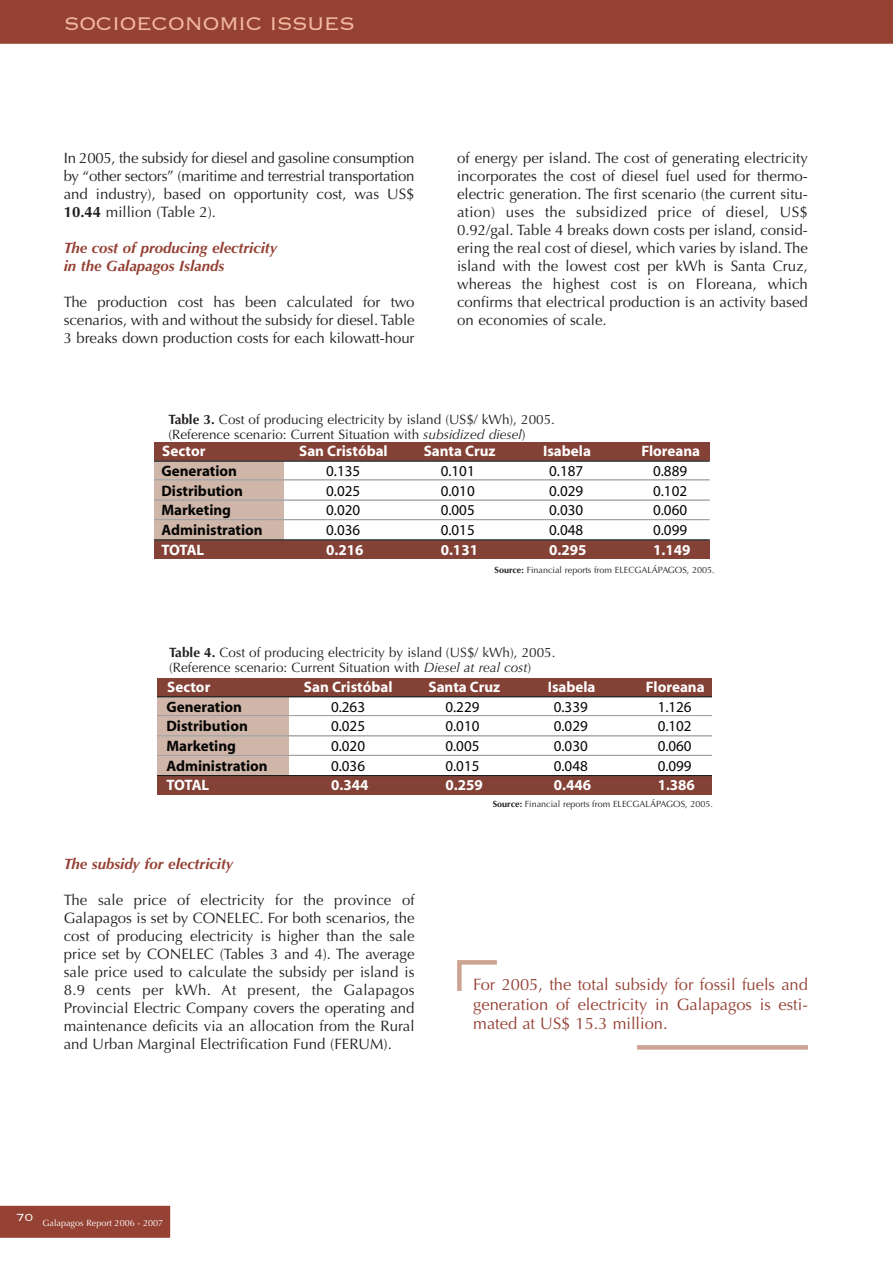
<style>
.page{position:relative;width:893px;height:1263px;background:#fff}
.page>*{position:absolute;margin:0;border:0;box-sizing:border-box;transform-origin:0 0}
.t1{font:300 24px "Copperplate";letter-spacing:-.03em;color:#f2b89d}
.t2{font:16.5px/19.5px "Optima";color:#954134;text-align:justify}
.t3{font:15.15px "Myriad";color:#050504}
.t4{font:700 15.15px "Myriad";color:#fff}
.t5{font:700 15.15px "Myriad";color:#050504}
.t6{font:15px/18px "Optima";color:#231f20;text-align:justify}
.t7{font:italic 700 15px/18px "Optima";color:#954134}
.t8{font:13.5px/15px "Optima";color:#231f20}
.t9{font:300 13.5px "Copperplate";color:#fff}
.t10{font:9px "Optima";color:#231f20}
.t11{font:9px "Optima";color:#fff}
.s1{font-weight:700}
.s2{font-style:italic}
</style>
<div class="page">
<div style="left:0;top:0;width:893px;height:44px;background:#954134"></div>
<div style="left:0;top:1205px;width:171px;height:33px;background:#954134"></div>
<div style="left:154px;top:443px;width:130px;height:114px;background:#d0b6a9"></div>
<div style="left:154px;top:442px;width:556px;height:19px;background:#844136"></div>
<div style="left:154px;top:540px;width:556px;height:19px;background:#844136"></div>
<hr style="left:154px;top:461px;width:556px;height:1px;background:#050504">
<hr style="left:154px;top:480px;width:556px;height:1px;background:#9d9fa2">
<hr style="left:154px;top:500px;width:556px;height:1px;background:#9d9fa2">
<hr style="left:154px;top:519px;width:556px;height:1px;background:#9d9fa2">
<hr style="left:154px;top:540px;width:556px;height:1px;background:#050504">
<div style="left:157px;top:679px;width:131px;height:114px;background:#d0b6a9"></div>
<div style="left:157px;top:678px;width:554px;height:19px;background:#844136"></div>
<div style="left:157px;top:776px;width:554px;height:18px;background:#844136"></div>
<hr style="left:157px;top:696px;width:554px;height:1px;background:#050504">
<hr style="left:157px;top:715px;width:554px;height:1px;background:#9d9fa2">
<hr style="left:157px;top:735px;width:554px;height:1px;background:#9d9fa2">
<hr style="left:157px;top:755px;width:554px;height:1px;background:#9d9fa2">
<hr style="left:157px;top:775px;width:554px;height:1px;background:#050504">
<svg style="left:457px;top:960px;width:40px;height:31px"></svg>
<div style="left:637px;top:1045px;width:171px;height:5px;background:#cca492"></div>
<h1 class="t1" style="left:64px;top:8px;width:293px">SOCIOECONOMIC ISSUES</h1>
<p class="t6" style="left:64px;top:149px;width:352px">In 2005, the subsidy for diesel and gasoline consumption by “other sectors” (maritime and terrestrial transportation and industry), based on opportunity cost, was US$ <span class="s1">10.44</span> million (Table 2).</p>
<p class="t7" style="left:64px;top:239px;width:215px">The cost of producing electricity in the Galapagos Islands</p>
<p class="t6" style="left:64px;top:293px;width:352px">The production cost has been calculated for two scenarios, with and without the subsidy for diesel. Table 3 breaks down production costs for each kilowatt-hour</p>
<p class="t6" style="left:457px;top:149px;width:352px">of energy per island. The cost of generating electricity incorporates the cost of diesel fuel used for thermo&shy;electric generation. The first scenario (the current situ&shy;ation) uses the subsidized price of diesel, US$ 0.92/gal. Table 4 breaks down costs per island, consid&shy;ering the real cost of diesel, which varies by island. The island with the lowest cost per kWh is Santa Cruz, whereas the highest cost is on Floreana, which confirms that electrical production is an activity based on economies of scale.</p>
<p class="t8" style="left:169px;top:412px;width:388px"><span class="s1">Table 3.</span> Cost of producing electricity by island (US$/ kWh), 2005. (Reference scenario: Current Situation with <span class="s2">subsidized diesel</span>)</p>
<p class="t4" style="left:299px;top:446px;width:90px">San Cristóbal</p>
<p class="t4" style="left:543px;top:446px;width:49px">Isabela</p>
<p class="t4" style="left:641px;top:446px;width:60px">Floreana</p>
<p class="t4" style="left:162px;top:446px;width:45px">Sector</p>
<p class="t4" style="left:424px;top:446px;width:73px">Santa Cruz</p>
<p class="t5" style="left:161px;top:465px;width:77px">Generation</p>
<p class="t3" style="left:326px;top:465px;width:36px">0.135</p>
<p class="t3" style="left:441px;top:465px;width:36px">0.101</p>
<p class="t3" style="left:549px;top:465px;width:36px">0.187</p>
<p class="t3" style="left:653px;top:465px;width:36px">0.889</p>
<p class="t5" style="left:161px;top:485px;width:83px">Distribution</p>
<p class="t3" style="left:326px;top:485px;width:36px">0.025</p>
<p class="t3" style="left:441px;top:485px;width:36px">0.010</p>
<p class="t3" style="left:549px;top:485px;width:36px">0.029</p>
<p class="t3" style="left:653px;top:485px;width:36px">0.102</p>
<p class="t5" style="left:161px;top:505px;width:71px">Marketing</p>
<p class="t3" style="left:326px;top:505px;width:36px">0.020</p>
<p class="t3" style="left:441px;top:505px;width:36px">0.005</p>
<p class="t3" style="left:549px;top:505px;width:36px">0.030</p>
<p class="t3" style="left:653px;top:505px;width:36px">0.060</p>
<p class="t5" style="left:161px;top:524px;width:103px">Administration</p>
<p class="t3" style="left:326px;top:524px;width:36px">0.036</p>
<p class="t3" style="left:441px;top:524px;width:36px">0.015</p>
<p class="t3" style="left:549px;top:524px;width:36px">0.048</p>
<p class="t3" style="left:653px;top:524px;width:36px">0.099</p>
<p class="t4" style="left:161px;top:544px;width:44px">TOTAL</p>
<p class="t4" style="left:326px;top:544px;width:39px">0.216</p>
<p class="t4" style="left:441px;top:544px;width:39px">0.131</p>
<p class="t4" style="left:549px;top:544px;width:39px">0.295</p>
<p class="t4" style="left:653px;top:544px;width:39px">1.149</p>
<p class="t10" style="left:495px;top:565px;width:222px"><span class="s1">Source:</span> Financial reports from ELECGALÁPAGOS, 2005.</p>
<p class="t8" style="left:169px;top:645px;width:388px"><span class="s1">Table 4.</span> Cost of producing electricity by island (US$/ kWh), 2005. (Reference scenario: Current Situation with <span class="s2">Diesel at real cost</span>)</p>
<p class="t4" style="left:304px;top:681px;width:90px">San Cristóbal</p>
<p class="t4" style="left:548px;top:681px;width:49px">Isabela</p>
<p class="t4" style="left:646px;top:681px;width:60px">Floreana</p>
<p class="t4" style="left:167px;top:681px;width:45px">Sector</p>
<p class="t4" style="left:428px;top:681px;width:73px">Santa Cruz</p>
<p class="t5" style="left:166px;top:701px;width:77px">Generation</p>
<p class="t3" style="left:331px;top:701px;width:35px">0.263</p>
<p class="t3" style="left:445px;top:701px;width:35px">0.229</p>
<p class="t3" style="left:554px;top:701px;width:35px">0.339</p>
<p class="t3" style="left:658px;top:701px;width:35px">1.126</p>
<p class="t5" style="left:166px;top:721px;width:83px">Distribution</p>
<p class="t3" style="left:331px;top:721px;width:35px">0.025</p>
<p class="t3" style="left:445px;top:721px;width:35px">0.010</p>
<p class="t3" style="left:554px;top:721px;width:35px">0.029</p>
<p class="t3" style="left:658px;top:721px;width:35px">0.102</p>
<p class="t5" style="left:166px;top:740px;width:71px">Marketing</p>
<p class="t3" style="left:331px;top:740px;width:35px">0.020</p>
<p class="t3" style="left:445px;top:740px;width:35px">0.005</p>
<p class="t3" style="left:554px;top:740px;width:35px">0.030</p>
<p class="t3" style="left:658px;top:740px;width:35px">0.060</p>
<p class="t5" style="left:166px;top:760px;width:103px">Administration</p>
<p class="t3" style="left:331px;top:760px;width:35px">0.036</p>
<p class="t3" style="left:445px;top:760px;width:35px">0.015</p>
<p class="t3" style="left:554px;top:760px;width:35px">0.048</p>
<p class="t3" style="left:658px;top:760px;width:35px">0.099</p>
<p class="t4" style="left:166px;top:780px;width:44px">TOTAL</p>
<p class="t4" style="left:331px;top:780px;width:39px">0.344</p>
<p class="t4" style="left:445px;top:780px;width:39px">0.259</p>
<p class="t4" style="left:554px;top:780px;width:39px">0.446</p>
<p class="t4" style="left:658px;top:780px;width:39px">1.386</p>
<p class="t7" style="left:64px;top:855px;width:171px">The subsidy for electricity</p>
<p class="t6" style="left:64px;top:891px;width:352px">The sale price of electricity for the province of Galapagos is set by CONELEC. For both scenarios, the cost of producing electricity is higher than the sale price set by CONELEC (Tables 3 and 4). The average sale price used to calculate the subsidy per island is 8.9 cents per kWh. At present, the Galapagos Provincial Electric Company covers the operating and maintenance deficits via an allocation from the Rural and Urban Marginal Electrification Fund (FERUM).</p>
<p class="t10" style="left:493px;top:799px;width:222px"><span class="s1">Source:</span> Financial reports from ELECGALÁPAGOS, 2005.</p>
<p class="t2" style="left:473px;top:975px;width:336px">For 2005, the total subsidy for fossil fuels and generation of electricity in Galapagos is esti&shy;mated at US$ 15.3 million.</p>
<p class="t9" style="left:16px;top:1208px;width:18px">70</p>
<p class="t11" style="left:43px;top:1217px;width:122px">Galapagos Report 2006 - 2007</p>
</div>
